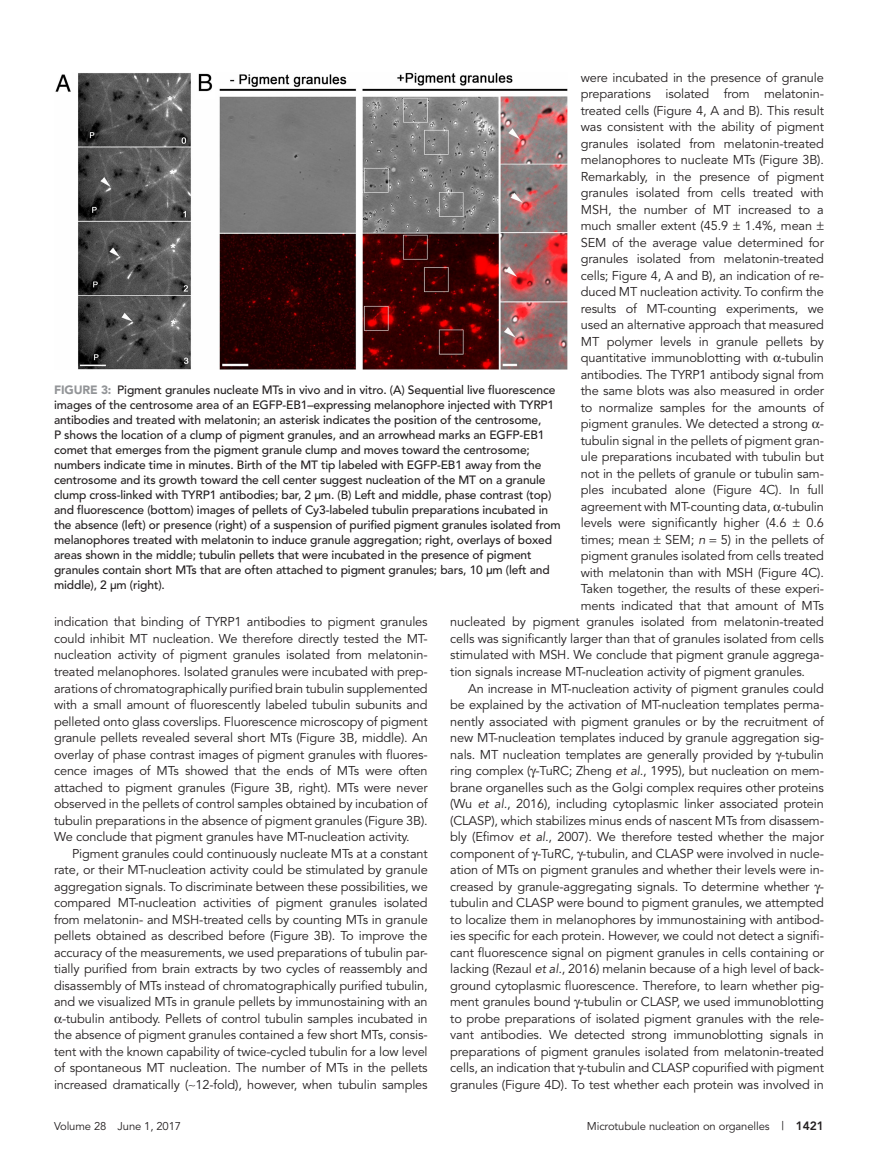
<style>
.page{position:relative;width:878px;height:1175px;background:#fff}
.page>*{position:absolute;margin:0;border:0;box-sizing:border-box;transform-origin:0 0}
.Para{font:12.75px/16.5px "Avenir";letter-spacing:-.01em;color:#231f20;text-align:justify}
.FigCaption{font:500 12px/15px "Avenir";letter-spacing:-.01em;color:#231f20}
.t1{font:11.25px "Avenir";letter-spacing:-.01em;color:#231f20}
.s1{font-weight:900;color:#939598}
.s2{font-style:italic}
.s3{font-size:12px}
.s4{font-weight:800;font-size:12px}
</style>
<div class="page">
<img style="left:55px;top:72px;width:512px;height:298px">
<p class="Para" style="left:580px;top:69px;width:245px">were incubated in the presence of granule preparations isolated from melatonin&shy;treated cells (Figure 4, A and B). This result was consistent with the ability of pigment granules isolated from melatonin-treated melanophores to nucleate MTs (Figure 3B).<br>Remarkably, in the presence of pigment granules isolated from cells treated with MSH, the number of MT increased to a much smaller extent (45.9</p>
<p class="Para" style="left:580px;top:218px;width:245px;text-align:left;text-indent:164px">1.4%, mean SEM of the average value determined for granules isolated from melatonin-treated cells; Figure 4, A and B), an indication of re&shy;duced MT nucleation activity. To confirm the results of MT-counting experiments, we used an alternative approach that measured MT polymer levels in granule pellets by quantitative immunoblotting with -tubulin antibodies. The TYRP1 antibody signal from the same blots was also measured in order to normalize samples for the amounts of pigment granules. We detected a strong - tubulin signal in the pellets of pigment gran&shy;ule preparations incubated with tubulin but not in the pellets of granule or tubulin sam&shy;ples incubated alone (Figure 4C). In full agreement with MT-counting data, -tubulin levels were significantly higher (4.6</p>
<p class="FigCaption" style="left:54px;top:382px;width:508px"><span class="s1">FIGURE 3:</span> Pigment granules nucleate MTs in vivo and in vitro. (A) Sequential live fluorescence images of the centrosome area of an EGFP-EB1–expressing melanophore injected with TYRP1 antibodies and treated with melatonin; an asterisk indicates the position of the centrosome,<br>P shows the location of a clump of pigment granules, and an arrowhead marks an EGFP-EB1 comet that emerges from the pigment granule clump and moves toward the centrosome; numbers indicate time in minutes. Birth of the MT tip labeled with EGFP-EB1 away from the centrosome and its growth toward the cell center suggest nucleation of the MT on a granule clump cross-linked with TYRP1 antibodies; bar, 2 μm. (B) Left and middle, phase contrast (top) and fluorescence (bottom) images of pellets of Cy3-labeled tubulin preparations incubated in the absence (left) or presence (right) of a suspension of purified pigment granules isolated from melanophores treated with melatonin to induce granule aggregation; right, overlays of boxed areas shown in the middle; tubulin pellets that were incubated in the presence of pigment granules contain short MTs that are often attached to pigment granules; bars, 10 μm (left and middle), 2 μm (right).</p>
<p class="Para" style="left:806px;top:515px;width:19px">0.6</p>
<p class="Para" style="left:581px;top:531px;width:245px">times; mean SEM; <span class="s2">n</span> 5) in the pellets of</p>
<p class="Para" style="left:581px;top:548px;width:245px">pigment granules isolated from cells treated</p>
<p class="Para" style="left:581px;top:564px;width:244px">with melatonin than with MSH (Figure 4C).</p>
<p class="Para" style="left:581px;top:581px;width:245px">Taken together, the results of these experi-</p>
<p class="Para" style="left:581px;top:597px;width:245px">ments indicated that that amount of MTs</p>
<p class="Para" style="left:450px;top:614px;width:375px">nucleated by pigment granules isolated from melatonin-treated</p>
<p class="Para" style="left:450px;top:630px;width:375px">cells was significantly larger than that of granules isolated from cells</p>
<p class="Para" style="left:450px;top:647px;width:375px">stimulated with MSH. We conclude that pigment granule aggrega-</p>
<p class="Para" style="left:450px;top:663px;width:356px">tion signals increase MT-nucleation activity of pigment granules.</p>
<p class="Para" style="left:450px;top:680px;width:375px;text-indent:18px">An increase in MT-nucleation activity of pigment granules could be explained by the activation of MT-nucleation templates perma&shy;nently associated with pigment granules or by the recruitment of new MT-nucleation templates induced by granule aggregation sig&shy;nals. MT nucleation templates are generally provided by -tubulin ring complex ( -TuRC; Zheng <span class="s2">et al.</span>, 1995), but nucleation on mem&shy;brane organelles such as the Golgi complex requires other proteins (Wu <span class="s2">et al.</span>, 2016), including cytoplasmic linker associated protein (CLASP), which stabilizes minus ends of nascent MTs from disassem&shy;bly (Efimov <span class="s2">et al.</span>, 2007). We therefore tested whether the major component of -TuRC, -tubulin, and CLASP were involved in nucle&shy;ation of MTs on pigment granules and whether their levels were in&shy;creased by granule-aggregating signals. To determine whether - tubulin and CLASP were bound to pigment granules, we attempted to localize them in melanophores by immunostaining with antibod&shy;ies specific for each protein. However, we could not detect a signifi&shy;cant fluorescence signal on pigment granules in cells containing or lacking (Rezaul <span class="s2">et al.</span>, 2016) melanin because of a high level of back&shy;ground cytoplasmic fluorescence. Therefore, to learn whether pig&shy;ment granules bound -tubulin or CLASP, we used immunoblotting to probe preparations of isolated pigment granules with the rele&shy;vant antibodies. We detected strong immunoblotting signals in preparations of pigment granules isolated from melatonin-treated cells, an indication that -tubulin and CLASP copurified with pigment granules (Figure 4D). To test whether each protein was involved in</p>
<p class="Para" style="left:54px;top:614px;width:375px">indication that binding of TYRP1 antibodies to pigment granules could inhibit MT nucleation. We therefore directly tested the MT&shy;nucleation activity of pigment granules isolated from melatonin&shy;treated melanophores. Isolated granules were incubated with prep&shy;arations of chromatographically purified brain tubulin supplemented with a small amount of fluorescently labeled tubulin subunits and pelleted onto glass coverslips. Fluorescence microscopy of pigment granule pellets revealed several short MTs (Figure 3B, middle). An overlay of phase contrast images of pigment granules with fluores&shy;cence images of MTs showed that the ends of MTs were often attached to pigment granules (Figure 3B, right). MTs were never observed in the pellets of control samples obtained by incubation of tubulin preparations in the absence of pigment granules (Figure 3B).<br>We conclude that pigment granules have MT-nucleation activity.</p>
<p class="Para" style="left:54px;top:845px;width:375px;text-align:right">Pigment granules could continuously nucleate MTs at a constant rate, or their MT-nucleation activity could be stimulated by granule aggregation signals. To discriminate between these possibilities, we compared MT-nucleation activities of pigment granules isolated from melatonin- and MSH-treated cells by counting MTs in granule pellets obtained as described before (Figure 3B). To improve the accuracy of the measurements, we used preparations of tubulin par&shy;tially purified from brain extracts by two cycles of reassembly and disassembly of MTs instead of chromatographically purified tubulin, and we visualized MTs in granule pellets by immunostaining with an -tubulin antibody. Pellets of control tubulin samples incubated in the absence of pigment granules contained a few short MTs, consis&shy;tent with the known capability of twice-cycled tubulin for a low level of spontaneous MT nucleation. The number of MTs in the pellets increased dramatically (∼12-fold), however, when tubulin samples</p>
<p class="t1" style="left:54px;top:1119px;width:129px">Volume 28 June 1, 2017</p>
<p class="t1" style="left:587px;top:1119px;width:238px">Microtubule nucleation on organelles <span class="s3">|</span> <span class="s4">1421</span></p>
</div>
